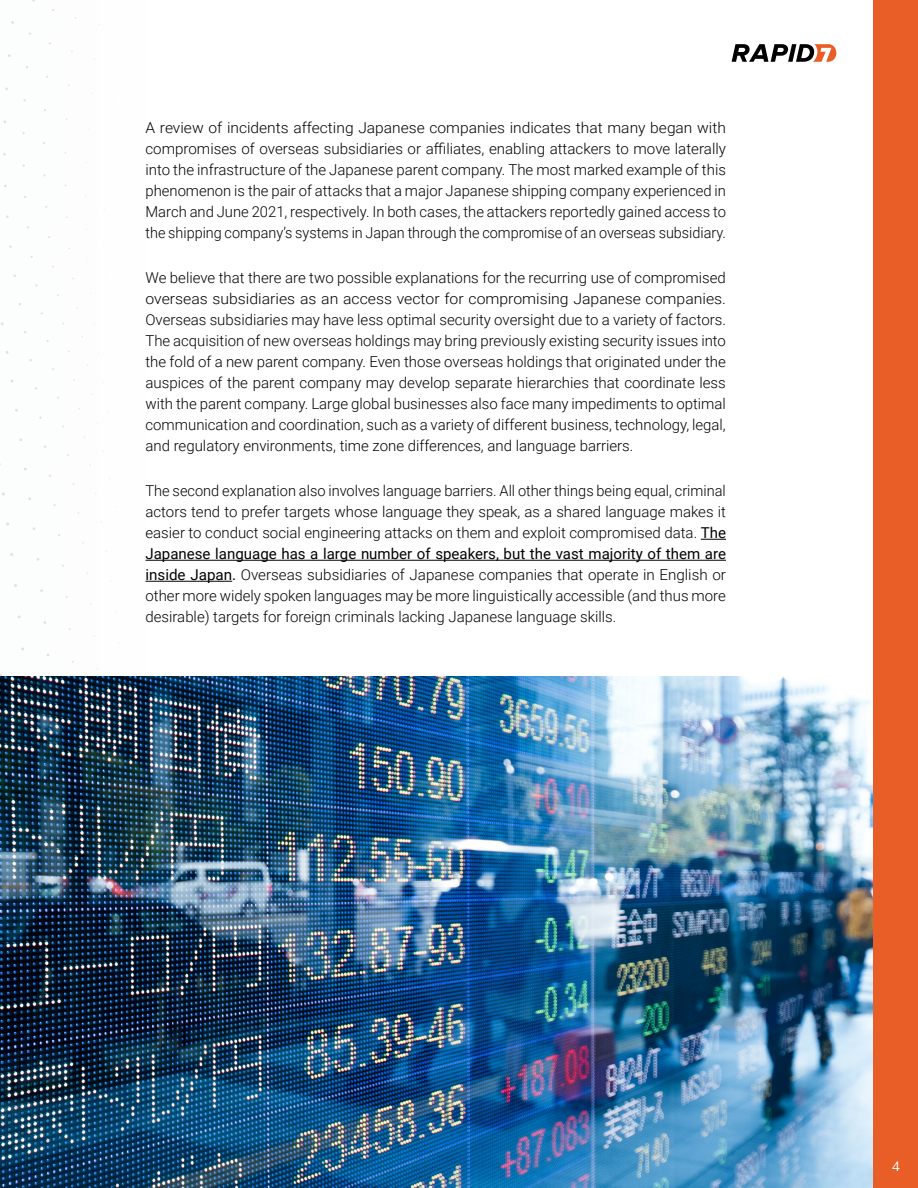
<style>
.page{position:relative;width:918px;height:1188px;background:#fff}
.page>*{position:absolute;margin:0;border:0;box-sizing:border-box;transform-origin:0 0}
.Body{font:300 15px/21px "Roboto";color:#020303;text-align:justify}
.Body-2{font:300 15px/21px "Roboto";color:#020303;text-align:justify;scale:1.04 1}
.t1{font:13.5px "Mulish";color:#fff}
.s1{font-weight:400}
</style>
<div class="page">
<svg style="left:732px;top:44px;width:104px;height:18px"></svg>
<svg style="left:701px;top:539px;width:25px;height:1px"></svg>
<hr style="left:146px;top:560px;width:580px;height:1px;background:#020303">
<hr style="left:146px;top:581px;width:86px;height:1px;background:#020303">
<img style="left:148px;top:676px;width:726px;height:512px">
<div style="left:874px;top:0;width:44px;height:1188px;background:#e85e26"></div>
<img style="left:0;top:352px;width:148px;height:836px">
<svg style="left:3px;top:879px;width:4px;height:5px"></svg>
<svg style="left:16px;top:867px;width:4px;height:4px"></svg>
<svg style="left:8px;top:843px;width:4px;height:4px"></svg>
<svg style="left:0;top:816px;width:4px;height:4px"></svg>
<svg style="left:26px;top:889px;width:4px;height:4px"></svg>
<svg style="left:40px;top:876px;width:4px;height:4px"></svg>
<svg style="left:32px;top:852px;width:3px;height:4px"></svg>
<svg style="left:24px;top:826px;width:4px;height:4px"></svg>
<svg style="left:18px;top:797px;width:3px;height:4px"></svg>
<svg style="left:12px;top:767px;width:4px;height:4px"></svg>
<svg style="left:7px;top:737px;width:4px;height:3px"></svg>
<svg style="left:3px;top:705px;width:4px;height:4px"></svg>
<svg style="left:51px;top:897px;width:4px;height:3px"></svg>
<svg style="left:65px;top:884px;width:4px;height:3px"></svg>
<svg style="left:48px;top:835px;width:4px;height:3px"></svg>
<svg style="left:32px;top:744px;width:3px;height:4px"></svg>
<svg style="left:24px;top:680px;width:4px;height:3px"></svg>
<svg style="left:21px;top:647px;width:3px;height:4px"></svg>
<svg style="left:18px;top:615px;width:3px;height:4px"></svg>
<svg style="left:6px;top:522px;width:3px;height:4px"></svg>
<svg style="left:2px;top:492px;width:3px;height:4px"></svg>
<svg style="left:10px;top:379px;width:4px;height:4px"></svg>
<svg style="left:3px;top:1041px;width:9px;height:9px"></svg>
<svg style="left:16px;top:1026px;width:8px;height:8px"></svg>
<img style="left:0;top:899px;width:45px;height:121px">
<svg style="left:87px;top:938px;width:13px;height:12px"></svg>
<svg style="left:2px;top:1079px;width:9px;height:9px"></svg>
<svg style="left:16px;top:1063px;width:9px;height:9px"></svg>
<svg style="left:29px;top:1047px;width:8px;height:8px"></svg>
<svg style="left:42px;top:1032px;width:8px;height:7px"></svg>
<svg style="left:54px;top:1017px;width:7px;height:7px"></svg>
<svg style="left:64px;top:1004px;width:7px;height:7px"></svg>
<img style="left:34px;top:907px;width:49px;height:91px">
<svg style="left:125px;top:940px;width:3px;height:4px"></svg>
<svg style="left:0;top:1120px;width:8px;height:9px"></svg>
<svg style="left:12px;top:1103px;width:9px;height:9px"></svg>
<svg style="left:27px;top:1086px;width:9px;height:9px"></svg>
<svg style="left:42px;top:1069px;width:8px;height:8px"></svg>
<svg style="left:56px;top:1052px;width:7px;height:8px"></svg>
<svg style="left:69px;top:1037px;width:7px;height:7px"></svg>
<svg style="left:81px;top:1022px;width:6px;height:7px"></svg>
<svg style="left:92px;top:1009px;width:6px;height:6px"></svg>
<svg style="left:101px;top:997px;width:6px;height:5px"></svg>
<svg style="left:83px;top:957px;width:32px;height:34px"></svg>
<svg style="left:118px;top:959px;width:20px;height:22px"></svg>
<svg style="left:0;top:1162px;width:2px;height:10px"></svg>
<svg style="left:5px;top:1145px;width:10px;height:10px"></svg>
<svg style="left:20px;top:1128px;width:9px;height:9px"></svg>
<svg style="left:36px;top:1110px;width:8px;height:9px"></svg>
<svg style="left:52px;top:1092px;width:8px;height:8px"></svg>
<svg style="left:67px;top:1075px;width:8px;height:7px"></svg>
<svg style="left:82px;top:1058px;width:7px;height:7px"></svg>
<svg style="left:96px;top:1041px;width:6px;height:7px"></svg>
<svg style="left:108px;top:1027px;width:6px;height:5px"></svg>
<svg style="left:119px;top:1013px;width:6px;height:5px"></svg>
<svg style="left:129px;top:1000px;width:5px;height:6px"></svg>
<svg style="left:138px;top:989px;width:5px;height:5px"></svg>
<svg style="left:10px;top:1173px;width:9px;height:10px"></svg>
<svg style="left:25px;top:1155px;width:10px;height:9px"></svg>
<svg style="left:42px;top:1136px;width:9px;height:9px"></svg>
<svg style="left:60px;top:1118px;width:8px;height:8px"></svg>
<svg style="left:77px;top:1099px;width:7px;height:7px"></svg>
<svg style="left:93px;top:1080px;width:7px;height:7px"></svg>
<svg style="left:109px;top:1063px;width:6px;height:6px"></svg>
<svg style="left:123px;top:1046px;width:6px;height:6px"></svg>
<svg style="left:136px;top:1031px;width:5px;height:5px"></svg>
<svg style="left:28px;top:1184px;width:10px;height:4px"></svg>
<svg style="left:46px;top:1165px;width:9px;height:8px"></svg>
<svg style="left:65px;top:1145px;width:8px;height:8px"></svg>
<svg style="left:84px;top:1125px;width:7px;height:7px"></svg>
<svg style="left:102px;top:1105px;width:7px;height:7px"></svg>
<svg style="left:119px;top:1086px;width:7px;height:6px"></svg>
<svg style="left:136px;top:1068px;width:6px;height:6px"></svg>
<svg style="left:68px;top:1174px;width:8px;height:8px"></svg>
<svg style="left:88px;top:1153px;width:7px;height:8px"></svg>
<svg style="left:108px;top:1132px;width:7px;height:7px"></svg>
<svg style="left:127px;top:1111px;width:7px;height:7px"></svg>
<svg style="left:145px;top:1092px;width:3px;height:6px"></svg>
<svg style="left:89px;top:1184px;width:7px;height:4px"></svg>
<svg style="left:110px;top:1161px;width:7px;height:8px"></svg>
<svg style="left:131px;top:1139px;width:7px;height:7px"></svg>
<svg style="left:132px;top:1171px;width:7px;height:6px"></svg>
<p class="Body-2" style="left:146px;top:116px;width:560px">A review of incidents affecting Japanese companies indicates that many began with compromises of overseas subsidiaries or affiliates, enabling attackers to move laterally into the infrastructure of the Japanese parent company. The most marked example of this phenomenon is the pair of attacks that a major Japanese shipping company experienced in March and June 2021, respectively. In both cases, the attackers reportedly gained access to the shipping company’s systems in Japan through the compromise of an overseas subsidiary.</p>
<p class="Body" style="left:146px;top:266px;width:582px">We believe that there are two possible explanations for the recurring use of compromised overseas subsidiaries as an access vector for compromising Japanese companies.<br>Overseas subsidiaries may have less optimal security oversight due to a variety of factors.<br>The acquisition of new overseas holdings may bring previously existing security issues into the fold of a new parent company. Even those overseas holdings that originated under the auspices of the parent company may develop separate hierarchies that coordinate less with the parent company. Large global businesses also face many impediments to optimal communication and coordination, such as a variety of different business, technology, legal, and regulatory environments, time zone differences, and language barriers.</p>
<p class="Body" style="left:146px;top:479px;width:582px">The second explanation also involves language barriers. All other things being equal, criminal actors tend to prefer targets whose language they speak, as a shared language makes it easier to conduct social engineering attacks on them and exploit compromised data. <span class="s1">The Japanese language has a large number of speakers, but the vast majority of them are inside Japan.</span> Overseas subsidiaries of Japanese companies that operate in English or other more widely spoken languages may be more linguistically accessible (and thus more desirable) targets for foreign criminals lacking Japanese language skills.</p>
<p class="t1" style="left:892px;top:1157px;width:10px">4</p>
</div>
